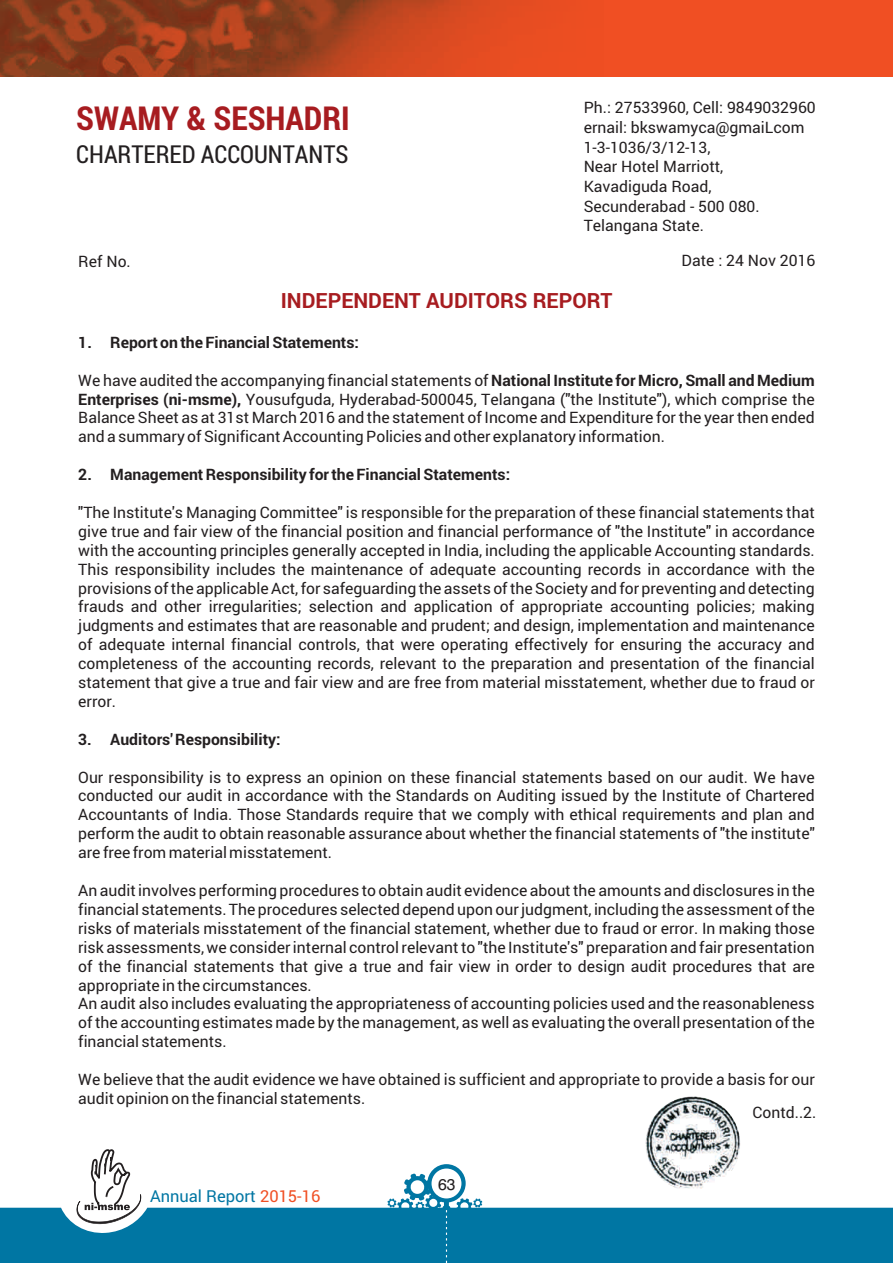
<style>
.page{position:relative;width:893px;height:1263px;background:#fff}
.page>*{position:absolute;margin:0;border:0;box-sizing:border-box;transform-origin:0 0}
.t1{font:700 33px "Roboto Condensed";color:#a71c20}
.t2{font:24.75px "Roboto Condensed";color:#231f20}
.t3{font:700 21px "Roboto";color:#a71c20}
.t4{font:16.5px "Roboto";color:#0076a3}
.t5{font:15.75px/18.9px "Roboto";color:#231f20;text-align:justify}
.t6{font:700 15.75px "Roboto";color:#231f20}
.t7{font:15.75px "Swiss 721 BT";color:#231f20}
.s1{font-weight:700}
.s2{color:#f04f23}
</style>
<div class="page">
<div style="left:0;top:0;width:893px;height:77px;background:#f04f23"></div>
<img style="left:0;top:0;width:536px;height:77px">
<div style="left:0;top:1208px;width:893px;height:55px;background:#0076a3"></div>
<svg style="left:76px;top:1149px;width:65px;height:76px"></svg>
<svg style="left:376px;top:1164px;width:118px;height:99px"></svg>
<img style="left:645px;top:1096px;width:95px;height:95px;border-radius:50%">
<h1 class="t1" style="left:76px;top:95px;width:275px">SWAMY &amp; SESHADRI</h1>
<h2 class="t2" style="left:76px;top:137px;width:274px">CHARTERED ACCOUNTANTS</h2>
<p class="t5" style="left:584px;top:97px;width:233px;line-height:19.6px;text-align:left">Ph.: 27533960, Cell: 9849032960 ernail: bkswamyca@gmaiLcom<br>1-3-1036/3/12-13,<br>Near Hotel Marriott,<br>Kavadiguda Road,<br>Secunderabad - 500 080.<br>Telangana State.</p>
<p class="t5" style="left:78px;top:251px;width:54px">Ref No.</p>
<p class="t5" style="left:682px;top:250px;width:135px">Date : 24 Nov 2016</p>
<h3 class="t3" style="left:281px;top:286px;width:333px">INDEPENDENT AUDITORS REPORT</h3>
<p class="t6" style="left:78px;top:331px;width:282px">1. Report on the Financial Statements:</p>
<p class="t5" style="left:78px;top:370px;width:738px">We have audited the accompanying financial statements of <span class="s1">National Institute for Micro, Small and Medium Enterprises (ni-msme),</span> Yousufguda, Hyderabad-500045, Telangana ("the Institute"), which comprise the Balance Sheet as at 31st March 2016 and the statement of Income and Expenditure for the year then ended and a summary of Significant Accounting Policies and other explanatory information.</p>
<p class="t6" style="left:78px;top:464px;width:433px">2. Management Responsibility for the Financial Statements:</p>
<p class="t5" style="left:78px;top:502px;width:738px">"The Institute's Managing Committee" is responsible for the preparation of these financial statements that give true and fair view of the financial position and financial performance of "the Institute" in accordance with the accounting principles generally accepted in India, including the applicable Accounting standards.<br>This responsibility includes the maintenance of adequate accounting records in accordance with the provisions of the applicable Act, for safeguarding the assets of the Society and for preventing and detecting frauds and other irregularities; selection and application of appropriate accounting policies; making judgments and estimates that are reasonable and prudent; and design, implementation and maintenance of adequate internal financial controls, that were operating effectively for ensuring the accuracy and completeness of the accounting records, relevant to the preparation and presentation of the financial statement that give a true and fair view and are free from material misstatement, whether due to fraud or error.</p>
<p class="t6" style="left:78px;top:728px;width:204px">3. Auditors' Responsibility:</p>
<p class="t5" style="left:78px;top:767px;width:738px">Our responsibility is to express an opinion on these financial statements based on our audit. We have conducted our audit in accordance with the Standards on Auditing issued by the Institute of Chartered Accountants of India. Those Standards require that we comply with ethical requirements and plan and perform the audit to obtain reasonable assurance about whether the financial statements of "the institute" are free from material misstatement.</p>
<p class="t5" style="left:78px;top:880px;width:738px;text-align:left">An audit involves performing procedures to obtain audit evidence about the amounts and disclosures in the financial statements. The procedures selected depend upon our judgment, including the assessment of the risks of materials misstatement of the financial statement, whether due to fraud or error. In making those risk assessments, we consider internal control relevant to "the Institute's" preparation and fair presentation of the financial statements that give a true and fair view in order to design audit procedures that are appropriate in the circumstances.<br>An audit also includes evaluating the appropriateness of accounting policies used and the reasonableness of the accounting estimates made by the management, as well as evaluating the overall presentation of the financial statements.</p>
<p class="t5" style="left:78px;top:1069px;width:738px">We believe that the audit evidence we have obtained is sufficient and appropriate to provide a basis for our audit opinion on the financial statements.</p>
<p class="t5" style="left:752px;top:1102px;width:65px">Contd..2.</p>
<p class="t4" style="left:150px;top:1185px;width:172px">Annual Report <span class="s2">2015-16</span></p>
<p class="t7" style="left:438px;top:1178px;width:19px">63</p>
</div>
